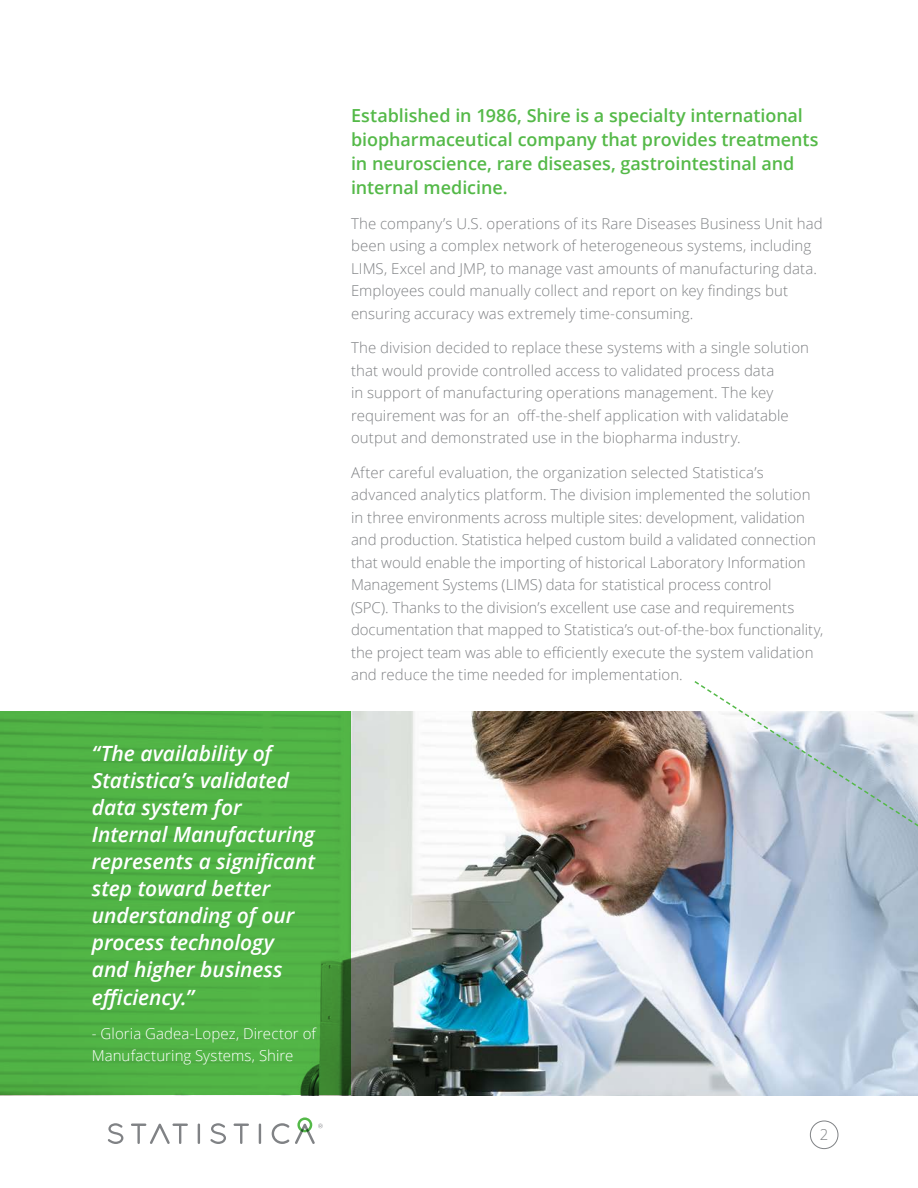
<style>
.page{position:relative;width:918px;height:1188px;background:#fff}
.page>*{position:absolute;margin:0;border:0;box-sizing:border-box;transform-origin:0 0}
.t1{font:italic 600 21px/27px "Open Sans";letter-spacing:-.005em;color:#fff}
.t2{font:600 18px/24px "Open Sans";letter-spacing:-.005em;color:#54b948}
.t3{font:300 15px/22.5px "Open Sans";letter-spacing:.005em;color:#808285}
.t4{font:300 15px/22.5px "Open Sans";letter-spacing:.005em;color:#fff}
</style>
<div class="page">
<img style="left:351px;top:711px;width:567px;height:384px">
<div style="left:0;top:711px;width:351px;height:384px;background:#54b948"></div>
<svg style="left:693px;top:681px;width:225px;height:228px"></svg>
<div style="left:810px;top:1121px;width:28px;height:28px;border:1px solid #808285;border-radius:50%"></div>
<svg style="left:108px;top:1123px;width:15px;height:21px"></svg>
<svg style="left:131px;top:1124px;width:57px;height:20px"></svg>
<hr style="left:198px;top:1124px;width:2px;height:20px;background:#808285">
<svg style="left:210px;top:1123px;width:16px;height:21px"></svg>
<svg style="left:234px;top:1124px;width:15px;height:20px"></svg>
<hr style="left:259px;top:1124px;width:2px;height:20px;background:#808285">
<svg style="left:272px;top:1123px;width:17px;height:21px"></svg>
<svg style="left:295px;top:1117px;width:28px;height:27px"></svg>
<h1 class="t1" style="left:92px;top:740px;width:225px">“The availability of<br>Statistica’s validated data system for<br>Internal Manufacturing represents a significant step toward better understanding of our process technology and higher business efficiency.”</h1>
<p class="t4" style="left:92px;top:1022px;width:226px">- Gloria Gadea-Lopez, Director of<br>Manufacturing Systems, Shire</p>
<p class="t2" style="left:351px;top:104px;width:469px">Established in 1986, Shire is a specialty international biopharmaceutical company that provides treatments in neuroscience, rare diseases, gastrointestinal and internal medicine.</p>
<p class="t3" style="left:351px;top:212px;width:473px">The company’s U.S. operations of its Rare Diseases Business Unit had been using a complex network of heterogeneous systems, including LIMS, Excel and JMP, to manage vast amounts of manufacturing data.<br>Employees could manually collect and report on key findings but ensuring accuracy was extremely time-consuming.</p>
<p class="t3" style="left:351px;top:336px;width:460px">The division decided to replace these systems with a single solution that would provide controlled access to validated process data<br>in support of manufacturing operations management. The key requirement was for an off-the-shelf application with validatable output and demonstrated use in the biopharma industry.</p>
<p class="t3" style="left:351px;top:461px;width:474px">After careful evaluation, the organization selected Statistica’s advanced analytics platform. The division implemented the solution in three environments across multiple sites: development, validation and production. Statistica helped custom build a validated connection that would enable the importing of historical Laboratory Information Management Systems (LIMS) data for statistical process control<br>(SPC). Thanks to the division’s excellent use case and requirements documentation that mapped to Statistica’s out-of-the-box functionality, the project team was able to efficiently execute the system validation and reduce the time needed for implementation.</p>
<p class="t3" style="left:820px;top:1123px;width:10px">2</p>
</div>
